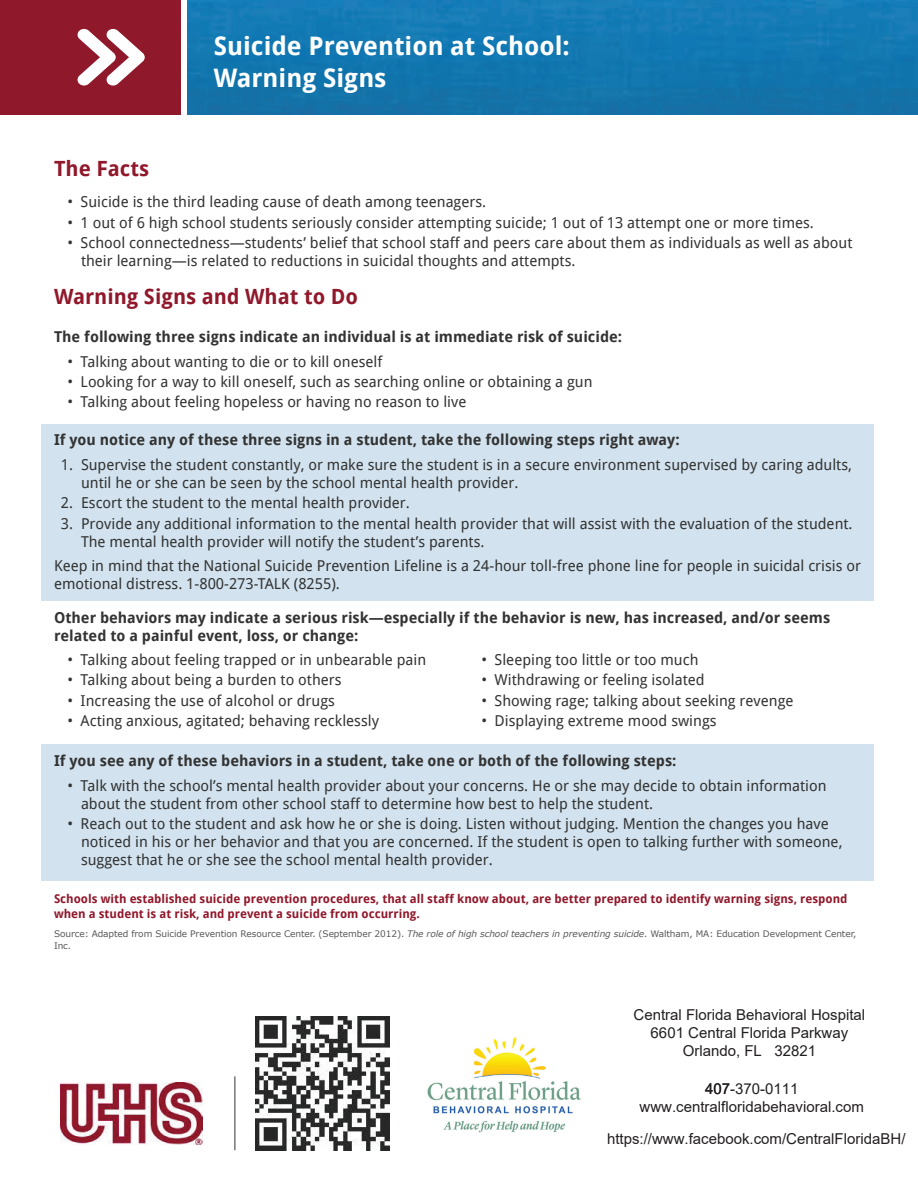
<style>
.page{position:relative;width:918px;height:1188px;background:#fff}
.page>*{position:absolute;margin:0;border:0;box-sizing:border-box;transform-origin:0 0}
.t1{font:700 25.5px/31.5px "Droid Sans";color:#fff}
.t2{font:700 21px "Droid Sans";color:#90182b}
.t3{font:15px/18px "Droid Sans";color:#323332}
.t4{font:700 15px/18px "Droid Sans";color:#323332}
.t5{font:15px/18px "Arial";color:#231f20;text-align:center}
.t6{font:700 12px/15px "Droid Sans";color:#90182b}
.t7{font:9px/12px "Verdana";letter-spacing:-.01em;color:#58595b}
.s1{font-style:italic}
</style>
<div class="page">
<img style="left:188px;top:0;width:730px;height:114px">
<div style="left:0;top:0;width:180px;height:114px;background:#90182b"></div>
<svg style="left:77px;top:29px;width:68px;height:57px"></svg>
<hr style="left:235px;top:1076px;width:1px;height:74px;background:#323332">
<img style="left:61px;top:1082px;width:141px;height:63px">
<div style="left:41px;top:424px;width:833px;height:176px;background:#d2e2ef"></div>
<div style="left:41px;top:744px;width:833px;height:136px;background:#d2e2ef"></div>
<img style="left:427px;top:1037px;width:154px;height:96px">
<img style="left:256px;top:1017px;width:134px;height:134px">
<h1 class="t1" style="left:214px;top:31px;width:357px">Suicide Prevention at School:<br>Warning Signs</h1>
<h2 class="t2" style="left:54px;top:156px;width:97px">The Facts</h2>
<p class="t3" style="left:68px;top:193px;width:420px">• Suicide is the third leading cause of death among teenagers.</p>
<p class="t3" style="left:68px;top:213px;width:748px">• 1 out of 6 high school students seriously consider attempting suicide; 1 out of 13 attempt one or more times.</p>
<p class="t3" style="left:81px;top:234px;width:773px;text-indent:-14px">• School connectedness—students’ belief that school staff and peers care about them as individuals as well as about their learning—is related to reductions in suicidal thoughts and attempts.</p>
<h2 class="t2" style="left:54px;top:284px;width:306px">Warning Signs and What to Do</h2>
<p class="t4" style="left:54px;top:328px;width:570px">The following three signs indicate an individual is at immediate risk of suicide:</p>
<p class="t3" style="left:68px;top:353px;width:316px">• Talking about wanting to die or to kill oneself</p>
<p class="t3" style="left:68px;top:373px;width:527px">• Looking for a way to kill oneself, such as searching online or obtaining a gun</p>
<p class="t3" style="left:68px;top:393px;width:400px">• Talking about feeling hopeless or having no reason to live</p>
<p class="t4" style="left:54px;top:431px;width:627px">If you notice any of these three signs in a student, take the following steps right away:</p>
<p class="t3" style="left:81px;top:456px;width:772px;text-indent:-20px">1. Supervise the student constantly, or make sure the student is in a secure environment supervised by caring adults, until he or she can be seen by the school mental health provider.</p>
<p class="t3" style="left:61px;top:494px;width:351px">2. Escort the student to the mental health provider.</p>
<p class="t3" style="left:81px;top:514px;width:773px;text-indent:-20px">3. Provide any additional information to the mental health provider that will assist with the evaluation of the student.<br>The mental health provider will notify the student’s parents.</p>
<p class="t3" style="left:54px;top:557px;width:809px">Keep in mind that the National Suicide Prevention Lifeline is a 24-hour toll-free phone line for people in suicidal crisis or emotional distress. 1-800-273-TALK (8255).</p>
<p class="t4" style="left:54px;top:608px;width:778px">Other behaviors may indicate a serious risk—especially if the behavior is new, has increased, and/or seems related to a painful event, loss, or change:</p>
<p class="t3" style="left:68px;top:651px;width:360px">• Talking about feeling trapped or in unbearable pain</p>
<p class="t3" style="left:68px;top:671px;width:276px">• Talking about being a burden to others</p>
<p class="t3" style="left:68px;top:691px;width:269px">• Increasing the use of alcohol or drugs</p>
<p class="t3" style="left:68px;top:712px;width:313px">• Acting anxious, agitated; behaving recklessly</p>
<p class="t3" style="left:482px;top:651px;width:219px">• Sleeping too little or too much</p>
<p class="t3" style="left:482px;top:671px;width:225px">• Withdrawing or feeling isolated</p>
<p class="t3" style="left:482px;top:691px;width:313px">• Showing rage; talking about seeking revenge</p>
<p class="t3" style="left:482px;top:712px;width:237px">• Displaying extreme mood swings</p>
<p class="t4" style="left:54px;top:752px;width:624px">If you see any of these behaviors in a student, take one or both of the following steps:</p>
<p class="t3" style="left:81px;top:777px;width:747px;text-indent:-14px">• Talk with the school’s mental health provider about your concerns. He or she may decide to obtain information about the student from other school staff to determine how best to help the student.</p>
<p class="t3" style="left:81px;top:815px;width:763px;text-indent:-14px">• Reach out to the student and ask how he or she is doing. Listen without judging. Mention the changes you have noticed in his or her behavior and that you are concerned. If the student is open to talking further with someone, suggest that he or she see the school mental health provider.</p>
<p class="t6" style="left:54px;top:892px;width:795px">Schools with established suicide prevention procedures, that all staff know about, are better prepared to identify warning signs, respond when a student is at risk, and prevent a suicide from occurring.</p>
<p class="t7" style="left:54px;top:928px;width:804px">Source: Adapted from Suicide Prevention Resource Center. (September 2012). <span class="s1">The role of high school teachers in preventing suicide</span>. Waltham, MA: Education Development Center,<br>Inc.</p>
<p class="t5" style="left:634px;top:1006px;width:233px">Central Florida Behavioral Hospital<br>6601 Central Florida Parkway<br>Orlando, FL 32821</p>
<p class="t5" style="left:640px;top:1080px;width:226px">407-370-0111 www.centralfloridabehavioral.com</p>
<p class="t5" style="left:607px;top:1130px;width:300px">https://www.facebook.com/CentralFloridaBH/</p>
</div>
